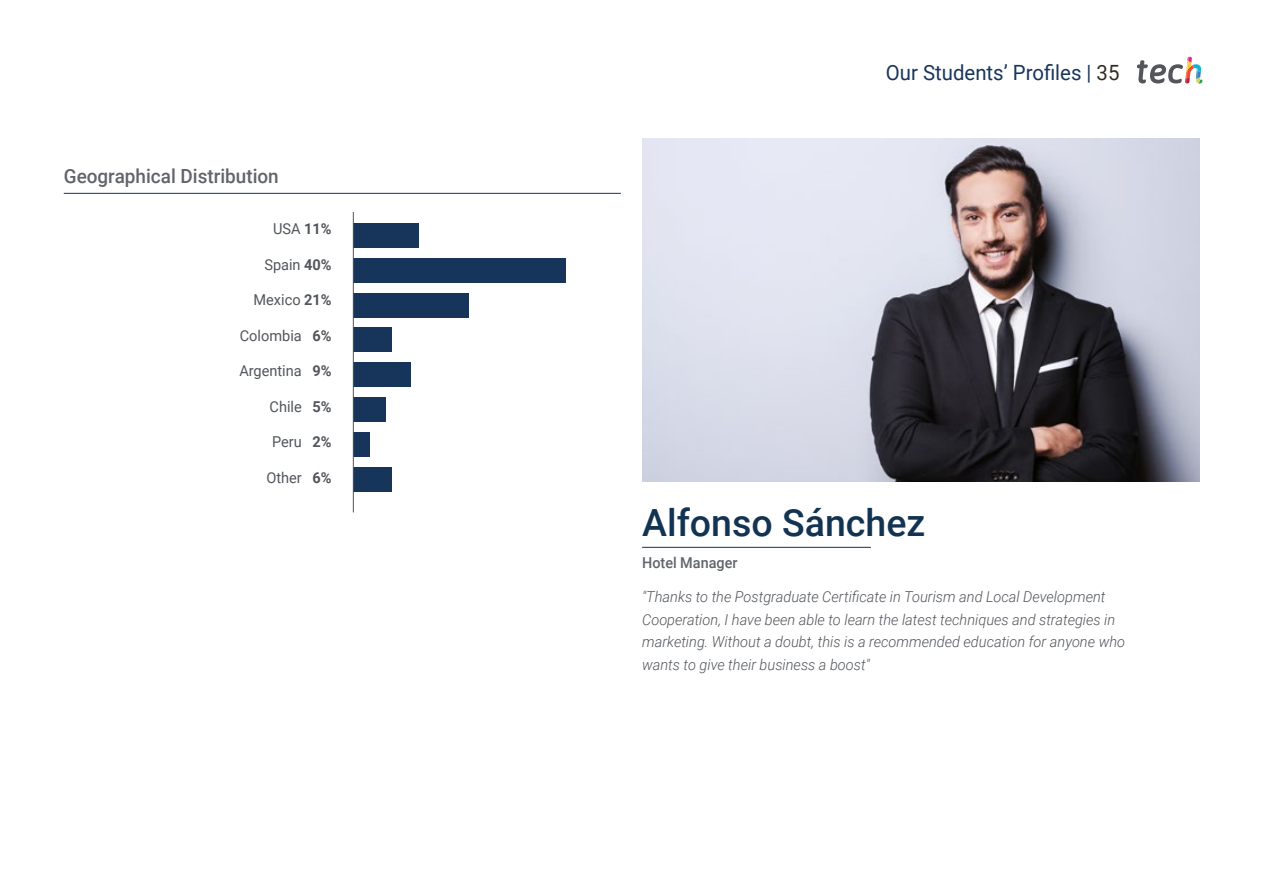
<style>
.page{position:relative;width:1263px;height:893px;background:#fff}
.page>*{position:absolute;margin:0;border:0;box-sizing:border-box;transform-origin:0 0}
.t1{font:500 37.5px "Roboto";color:#123352}
.t2{font:21px "Roboto";color:#1a355c}
.t3{font:500 19.5px "Roboto";color:#61646a}
.t4{font:italic 300 15px/22.5px "Roboto";color:#52555b}
.t5{font:15px "Roboto";color:#52555b}
.t6{font:500 15px "Roboto";color:#61646a;scale:.96 1}
.s1{font-weight:700}
.s2{color:#312e20}
</style>
<div class="page">
<svg style="left:1137px;top:57px;width:65px;height:27px"></svg>
<hr style="left:64px;top:193px;width:557px;height:1px;background:#17355b">
<div style="left:353px;top:223px;width:66px;height:25px;background:#17355b"></div>
<div style="left:353px;top:397px;width:33px;height:25px;background:#17355b"></div>
<div style="left:353px;top:258px;width:213px;height:25px;background:#17355b"></div>
<div style="left:353px;top:432px;width:17px;height:25px;background:#17355b"></div>
<div style="left:353px;top:293px;width:116px;height:24px;background:#17355b"></div>
<div style="left:353px;top:467px;width:39px;height:24px;background:#17355b"></div>
<div style="left:353px;top:327px;width:39px;height:25px;background:#17355b"></div>
<div style="left:353px;top:362px;width:58px;height:25px;background:#17355b"></div>
<hr style="left:353px;top:212px;width:1px;height:300px;background:#52555b">
<img style="left:642px;top:138px;width:557px;height:343px">
<hr style="left:642px;top:547px;width:229px;height:1px;background:#123352">
<h3 class="t3" style="left:64px;top:162px;width:217px">Geographical Distribution</h3>
<p class="t5" style="left:273px;top:218px;width:60px">USA <span class="s1">11%</span></p>
<p class="t5" style="left:264px;top:254px;width:69px">Spain <span class="s1">40%</span></p>
<p class="t5" style="left:254px;top:289px;width:80px">Mexico <span class="s1">21%</span></p>
<p class="t5" style="left:240px;top:325px;width:93px">Colombia <span class="s1">6%</span></p>
<p class="t5" style="left:239px;top:360px;width:94px">Argentina <span class="s1">9%</span></p>
<p class="t5" style="left:270px;top:396px;width:64px">Chile <span class="s1">5%</span></p>
<p class="t5" style="left:272px;top:431px;width:61px">Peru <span class="s1">2%</span></p>
<p class="t5" style="left:266px;top:467px;width:67px">Other <span class="s1">6%</span></p>
<h2 class="t2" style="left:886px;top:57px;width:235px">Our Students’ Profiles | <span class="s2">35</span></h2>
<h1 class="t1" style="left:642px;top:496px;width:285px">Alfonso Sánchez</h1>
<p class="t6" style="left:642px;top:552px;width:101px">Hotel Manager</p>
<p class="t4" style="left:642px;top:585px;width:484px">"Thanks to the Postgraduate Certificate in Tourism and Local Development Cooperation, I have been able to learn the latest techniques and strategies in marketing. Without a doubt, this is a recommended education for anyone who wants to give their business a boost"</p>
</div>
